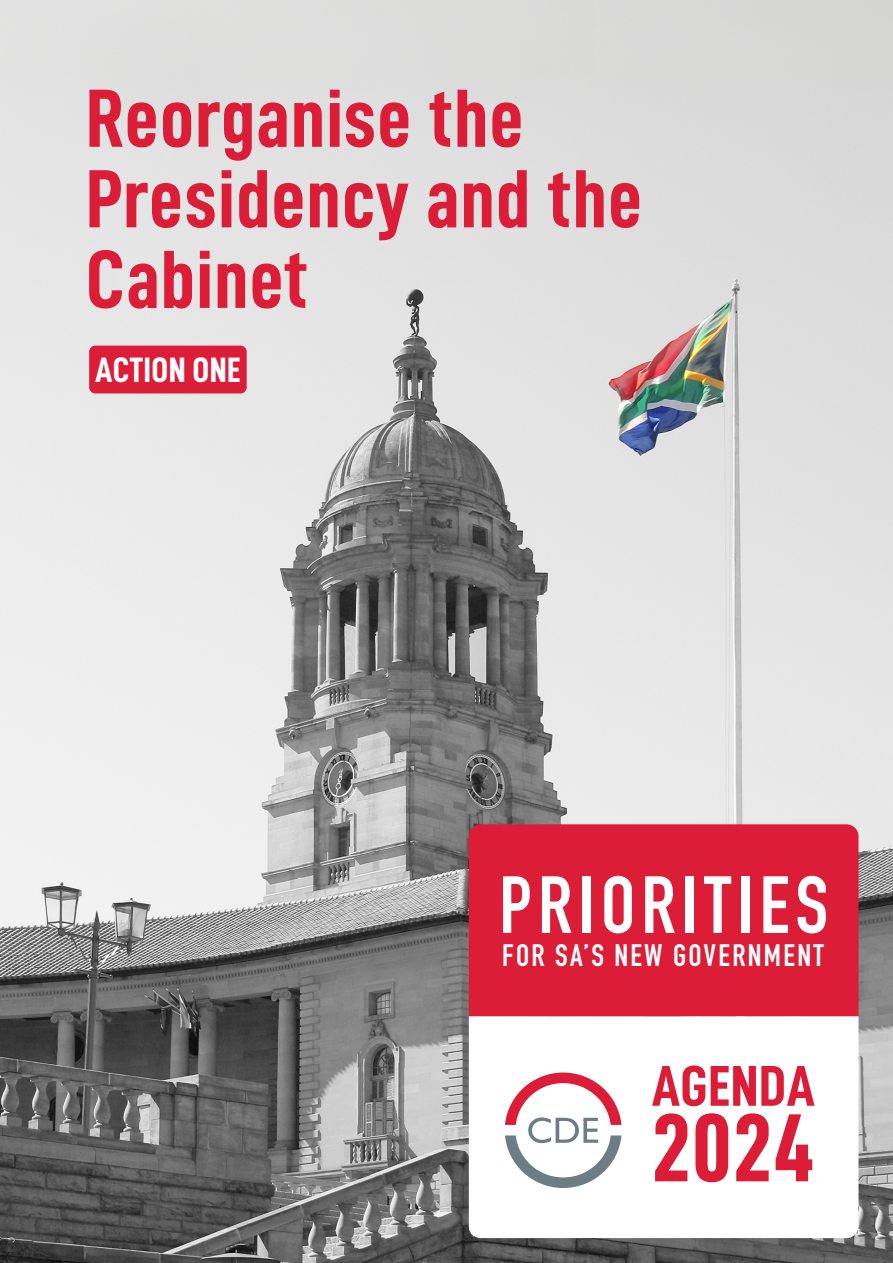
<style>
.page{position:relative;width:893px;height:1263px;background:#fff}
.page>*{position:absolute;margin:0;border:0;box-sizing:border-box;transform-origin:0 0}
.t1{font:97.05px "D DIN Condensed Bold";color:#db1d37}
.t2{font:82.8px/80.6px "D DIN Condensed Bold";letter-spacing:.01em;color:#db1d37}
.t3{font:700 79.5px "DIN Condensed";letter-spacing:.075em;color:#fff}
.t4{font:57.6px "D DIN Condensed Bold";letter-spacing:.01em;color:#db1d37}
.t5{font:35.4px "D DIN Condensed Bold";letter-spacing:.01em;color:#fff}
.t6{font:700 30.6px "DIN Condensed";letter-spacing:.075em;color:#fff}
</style>
<div class="page">
<img style="left:0;top:0;width:893px;height:1263px">
<div style="left:89px;top:346px;width:158px;height:47px;background:#db1d37;border-radius:6px"></div>
<div style="left:469px;top:824px;width:389px;height:192px;background:#db1d37"></div>
<svg style="left:469px;top:1016px;width:389px;height:222px"></svg>
<div style="left:499px;top:1067px;width:128px;height:126px;background:#fff;border-radius:50%"></div>
<svg style="left:505px;top:1072px;width:116px;height:116px"></svg>
<p class="t2" style="left:86px;top:76px;width:558px">Reorganise the<br>Presidency and the<br>Cabinet</p>
<p class="t5" style="left:95px;top:350px;width:147px">ACTION ONE</p>
<p class="t3" style="left:499px;top:852px;width:330px">PRIORITIES</p>
<p class="t6" style="left:502px;top:935px;width:323px">FOR SA’S NEW GOVERNMENT</p>
<p class="t4" style="left:652px;top:1054px;width:165px">AGENDA</p>
<p class="t1" style="left:652px;top:1094px;width:165px">2024</p>
</div>
